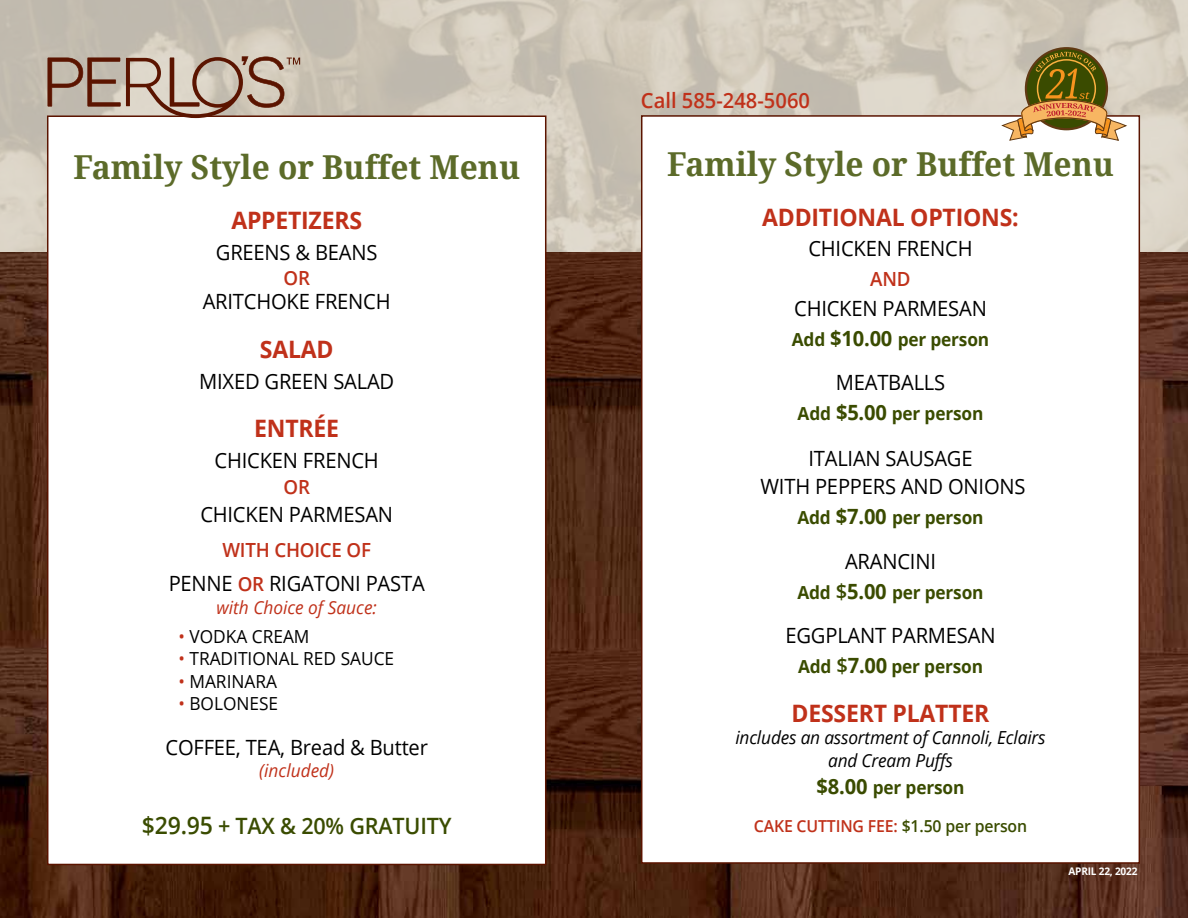
<style>
.page{position:relative;width:1188px;height:918px;background:#fff}
.page>*{position:absolute;margin:0;border:0;box-sizing:border-box;transform-origin:0 0}
.t1{font:700 33px "Droid Serif";color:#5c6b29;scale:.96 1}
.t2{font:700 24px "Open Sans";letter-spacing:-.01em;color:#c0311a;scale:.96 1}
.t3{font:600 22.5px "Open Sans";letter-spacing:-.01em;color:#3a4c00;scale:.96 1}
.t4{font:21px/28.5px "Open Sans";letter-spacing:-.01em;color:#000;text-align:center;scale:.96 1}
.t5{font:600 21px "Open Sans";color:#c0311a;scale:.96 1}
.t6{font:600 19.5px "Open Sans";letter-spacing:-.01em;color:#c0311a;scale:.96 1}
.t7{font:700 18px "Open Sans";letter-spacing:-.01em;color:#3a4c00;scale:.96 1}
.t8{font:italic 18px/22.5px "Open Sans";letter-spacing:-.01em;color:#000;text-align:center;scale:.96 1}
.t9{font:18px "Open Sans";color:#000;scale:.96 1}
.t10{font:italic 18px "Open Sans";color:#c0311a;scale:.96 1}
.t11{font:600 16.5px "Open Sans";letter-spacing:-.01em;color:#c0311a;scale:.96 1}
.t12{font:700 10.5px "Open Sans";letter-spacing:-.02em;color:#fff;scale:.96 1}
.s1{font-weight:600;font-size:19.5px;color:#c0311a}
.s2{color:#c0311a}
.s3{font-size:24px}
.s4{font-size:21px;color:#3a4b00}
.s5{font-weight:600;font-size:21px;color:#3a4b00}
.s6{color:#3a4c00}
</style>
<div class="page">
<img style="left:0;top:0;width:1188px;height:252px">
<img style="left:0;top:252px;width:1188px;height:666px">
<div style="left:641px;top:115px;width:499px;height:749px;background:#fff;border:2px solid #5b1400"></div>
<div style="left:47px;top:115px;width:499px;height:750px;background:#fff;border:2px solid #5b1400"></div>
<svg style="left:48px;top:56px;width:252px;height:62px;background:#b39c8d"></svg>
<svg style="left:1002px;top:47px;width:125px;height:94px;background:#ae9b6d"></svg>
<h1 class="t1" style="left:73px;top:149px;width:467px">Family Style or Buffet Menu</h1>
<p class="t2" style="left:231px;top:203px;width:138px">APPETIZERS</p>
<p class="t4" style="left:216px;top:237px;width:170px">GREENS &amp; BEANS</p>
<p class="t6" style="left:283px;top:265px;width:29px">OR</p>
<p class="t4" style="left:203px;top:287px;width:197px">ARITCHOKE FRENCH</p>
<p class="t2" style="left:260px;top:332px;width:78px">SALAD</p>
<p class="t4" style="left:199px;top:366px;width:205px">MIXED GREEN SALAD</p>
<p class="t2" style="left:254px;top:412px;width:90px">ENTRÉE</p>
<p class="t4" style="left:215px;top:446px;width:173px">CHICKEN FRENCH</p>
<p class="t6" style="left:283px;top:473px;width:29px">OR</p>
<p class="t4" style="left:200px;top:500px;width:202px">CHICKEN PARMESAN</p>
<p class="t6" style="left:222px;top:537px;width:156px">WITH CHOICE OF</p>
<p class="t4" style="left:169px;top:569px;width:268px">PENNE <span class="s1">OR</span> RIGATONI PASTA</p>
<p class="t10" style="left:216px;top:595px;width:169px">with Choice of Sauce:</p>
<p class="t9" style="left:178px;top:624px;width:138px"><span class="s2">•</span> VODKA CREAM</p>
<p class="t9" style="left:178px;top:646px;width:226px"><span class="s2">•</span> TRADITIONAL RED SAUCE</p>
<p class="t9" style="left:178px;top:669px;width:104px"><span class="s2">•</span> MARINARA</p>
<p class="t9" style="left:178px;top:691px;width:105px"><span class="s2">•</span> BOLONESE</p>
<p class="t4" style="left:166px;top:732px;width:275px">COFFEE, TEA, Bread &amp; Butter</p>
<p class="t10" style="left:259px;top:758px;width:79px">(included)</p>
<p class="t3" style="left:142px;top:810px;width:324px"><span class="s3">$29.95</span> + TAX &amp; 20% GRATUITY</p>
<p class="t5" style="left:641px;top:86px;width:178px">Call 585-248-5060</p>
<h1 class="t1" style="left:667px;top:146px;width:467px">Family Style or Buffet Menu</h1>
<p class="t2" style="left:762px;top:200px;width:269px">ADDITIONAL OPTIONS:</p>
<p class="t4" style="left:808px;top:233px;width:173px">CHICKEN FRENCH</p>
<p class="t6" style="left:870px;top:265px;width:44px">AND</p>
<p class="t4" style="left:794px;top:293px;width:202px">CHICKEN PARMESAN</p>
<p class="t7" style="left:792px;top:327px;width:207px">Add <span class="s4">$10.00</span> per person</p>
<p class="t4" style="left:836px;top:368px;width:116px">MEATBALLS</p>
<p class="t7" style="left:798px;top:401px;width:195px">Add <span class="s4">$5.00</span> per person</p>
<p class="t4" style="left:761px;top:443px;width:278px">ITALIAN SAUSAGE<br>WITH PEPPERS AND ONIONS</p>
<p class="t7" style="left:797px;top:505px;width:195px">Add <span class="s4">$7.00</span> per person</p>
<p class="t4" style="left:845px;top:546px;width:96px">ARANCINI</p>
<p class="t7" style="left:797px;top:579px;width:195px">Add <span class="s5">$</span><span class="s4">5.00</span> per person</p>
<p class="t4" style="left:785px;top:620px;width:220px">EGGPLANT PARMESAN</p>
<p class="t7" style="left:798px;top:654px;width:194px">Add <span class="s5">$</span><span class="s4">7.00</span> per person</p>
<p class="t2" style="left:792px;top:696px;width:207px">DESSERT PLATTER</p>
<p class="t8" style="left:735px;top:726px;width:325px">includes an assortment of Cannoli, Eclairs and Cream Puffs</p>
<p class="t7" style="left:817px;top:774px;width:155px"><span class="s4">$8.00</span> per person</p>
<p class="t11" style="left:754px;top:815px;width:286px">CAKE CUTTING FEE: <span class="s6">$1.50 per person</span></p>
<p class="t12" style="left:1068px;top:864px;width:73px">APRIL 22, 2022</p>
</div>
